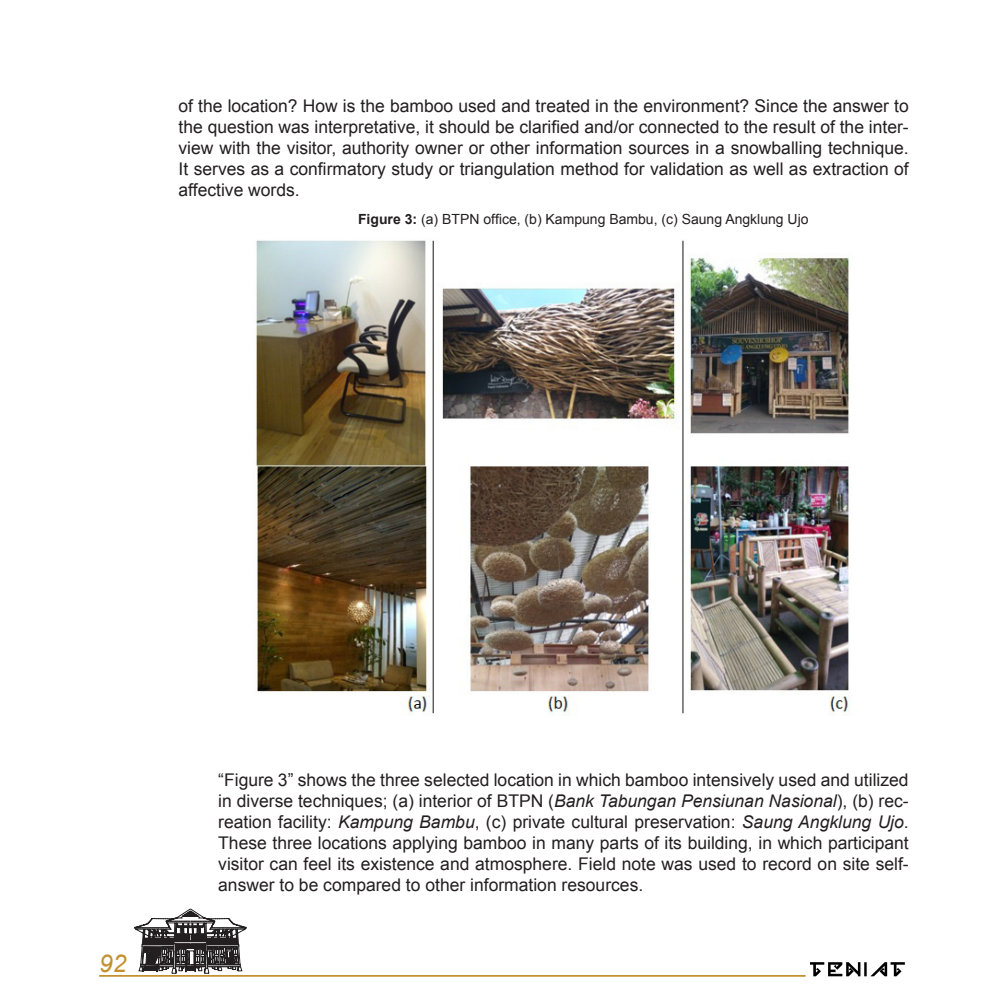
<style>
.page{position:relative;width:1008px;height:1008px;background:#fff}
.page>*{position:absolute;margin:0;border:0;box-sizing:border-box;transform-origin:0 0}
.t1{font:italic 24.5px "Arial";color:#c2912e}
.英語_本文_字下がり5mm{font:17.5px/21px "Arial";color:#231f20;text-align:justify}
.英語_本文_字下がり5mm-2{font:14px "Arial";color:#231f20}
.s1{font-weight:700}
.s2{font-style:italic}
</style>
<div class="page">
<svg style="left:134px;top:909px;width:113px;height:65px"></svg>
<hr style="left:99px;top:975px;width:707px;height:2px;background:#c2912e">
<svg style="left:810px;top:962px;width:95px;height:14px"></svg>
<img style="left:253px;top:240px;width:599px;height:475px">
<p class="英語_本文_字下がり5mm" style="left:179px;top:95px;width:732px">of the location? How is the bamboo used and treated in the environment? Since the answer to the question was interpretative, it should be clarified and/or connected to the result of the inter&shy;view with the visitor, authority owner or other information sources in a snowballing technique.<br>It serves as a confirmatory study or triangulation method for validation as well as extraction of affective words.</p>
<p class="英語_本文_字下がり5mm-2" style="left:358px;top:210px;width:452px"><span class="s1">Figure 3:</span> (a) BTPN office, (b) Kampung Bambu, (c) Saung Angklung Ujo</p>
<h1 class="t1" style="left:99px;top:948px;width:29px">92</h1>
<p class="英語_本文_字下がり5mm" style="left:218px;top:770px;width:692px">“Figure 3” shows the three selected location in which bamboo intensively used and utilized in diverse techniques; (a) interior of BTPN (<span class="s2">Bank Tabungan Pensiunan Nasional</span>), (b) rec&shy;reation facility: <span class="s2">Kampung Bambu</span>, (c) private cultural preservation: <span class="s2">Saung Angklung Ujo</span>.<br>These three locations applying bamboo in many parts of its building, in which participant visitor can feel its existence and atmosphere. Field note was used to record on site self&shy;answer to be compared to other information resources.</p>
</div>
